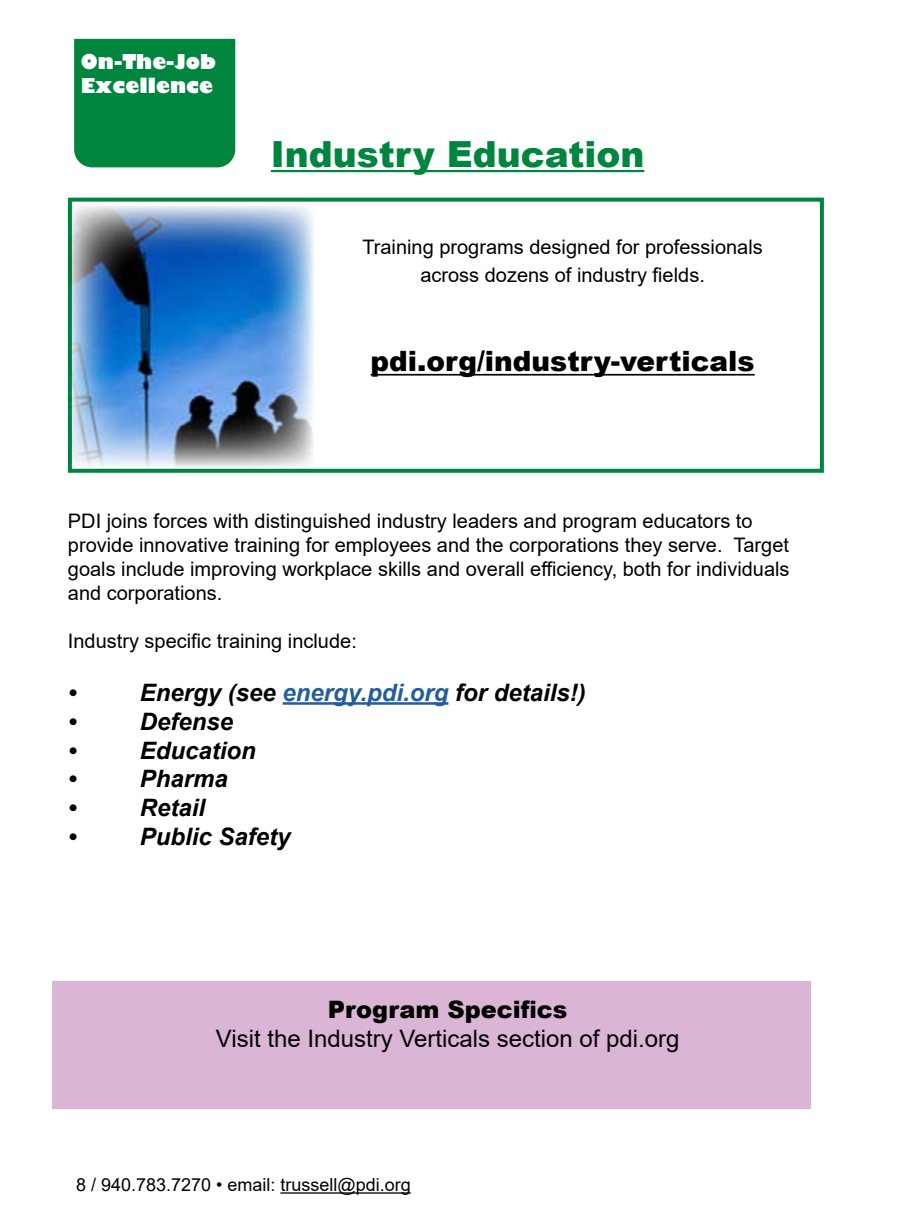
<style>
.page{position:relative;width:900px;height:1224px;background:#fff}
.page>*{position:absolute;margin:0;border:0;box-sizing:border-box;transform-origin:0 0}
.t1{font:900 36px "Arial";color:#00853f}
.t2{font:900 28px "Arial";color:#000}
.t3{font:italic 700 24px "Arial";color:#000}
.t4{font:24px "Arial";color:#000}
.t5{font:900 24px "Arial";color:#000}
.t6{font:20px/24px "Arial";color:#000}
.t7{font:800 20px/24px "Gill Sans";color:#fff}
.t8{font:18px "Arial";color:#000}
.s1{color:#215e9e}
</style>
<div class="page">
<hr style="left:280px;top:1192px;width:131px;height:2px;background:#000">
<div style="left:74px;top:23px;width:161px;height:144px;background:#00853f;border-radius:18px"></div>
<div style="left:60px;top:8px;width:186px;height:31px;background:#fff;border:2px solid #fff"></div>
<div style="left:52px;top:982px;width:759px;height:127px;background:#dab5d5"></div>
<hr style="left:283px;top:702px;width:165px;height:3px;background:#215e9e">
<hr style="left:271px;top:170px;width:373px;height:2px;background:#00853f">
<hr style="left:371px;top:374px;width:384px;height:2px;background:#000">
<div style="left:68px;top:198px;width:756px;height:275px;border:4px solid #00853f"></div>
<img style="left:68px;top:205px;width:246px;height:262px">
<p class="t7" style="left:81px;top:51px;width:137px">On-The-Job<br>Excellence</p>
<h1 class="t1" style="left:271px;top:128px;width:375px">Industry Education</h1>
<p class="t6" style="left:362px;top:232px;width:402px;line-height:28px;text-align:center">Training programs designed for professionals across dozens of industry fields.</p>
<h2 class="t2" style="left:371px;top:341px;width:386px">pdi.org/industry-verticals</h2>
<p class="t6" style="left:68px;top:509px;width:723px">PDI joins forces with distinguished industry leaders and program educators to provide innovative training for employees and the corporations they serve. Target goals include improving workplace skills and overall efficiency, both for individuals and corporations.</p>
<p class="t6" style="left:68px;top:629px;width:290px">Industry specific training include:</p>
<p class="t3" style="left:68px;top:676px;width:10px">•</p>
<p class="t3" style="left:140px;top:676px;width:447px">Energy (see <span class="s1">energy.pdi.org</span> for details!)</p>
<p class="t3" style="left:68px;top:705px;width:10px">•</p>
<p class="t3" style="left:140px;top:705px;width:95px">Defense</p>
<p class="t3" style="left:68px;top:734px;width:10px">•</p>
<p class="t3" style="left:140px;top:734px;width:118px">Education</p>
<p class="t3" style="left:68px;top:763px;width:10px">•</p>
<p class="t3" style="left:140px;top:763px;width:90px">Pharma</p>
<p class="t3" style="left:68px;top:792px;width:10px">•</p>
<p class="t3" style="left:140px;top:792px;width:67px">Retail</p>
<p class="t3" style="left:68px;top:820px;width:10px">•</p>
<p class="t3" style="left:140px;top:820px;width:152px">Public Safety</p>
<p class="t5" style="left:328px;top:992px;width:241px">Program Specifics</p>
<p class="t4" style="left:216px;top:1022px;width:465px">Visit the Industry Verticals section of pdi.org</p>
<p class="t8" style="left:76px;top:1172px;width:336px">8 / 940.783.7270 • email: trussell@pdi.org</p>
</div>
